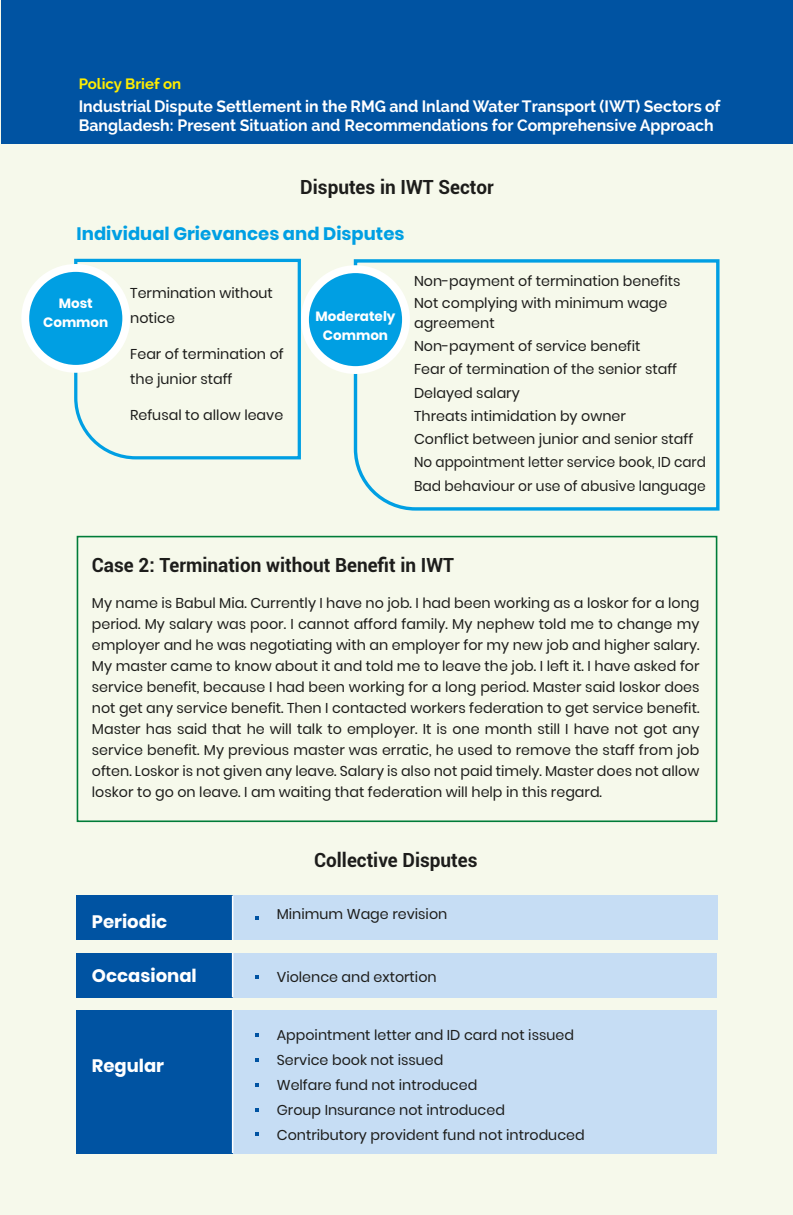
<style>
.page{position:relative;width:793px;height:1215px;background:#fff}
.page>*{position:absolute;margin:0;border:0;box-sizing:border-box;transform-origin:0 0}
.t1{font:700 19.5px "Roboto";color:#1d1d1b}
.t2{font:700 18px "Poppins";color:#009fe3}
.t3{font:700 18px "Poppins";color:#fff}
.t4{font:700 16.5px/18.6px "Raleway";color:#fff;scale:.96 1}
.t5{font:700 15px "Raleway";color:#ffed00}
.t6{font:14.25px/21px "Poppins";color:#1d1d1b}
.t7{font:700 13.5px/19px "Poppins";color:#fff;text-align:center}
</style>
<div class="page">
<div style="left:1px;top:1px;width:791px;height:1214px;background:#f6f9eb"></div>
<svg style="left:74px;top:258px;width:227px;height:202px"></svg>
<div style="left:21px;top:264px;width:109px;height:109px;background:#fff;border-radius:50%"></div>
<div style="left:29px;top:272px;width:93px;height:93px;background:#009fe3;border-radius:50%"></div>
<svg style="left:353px;top:259px;width:367px;height:252px"></svg>
<div style="left:301px;top:265px;width:108px;height:109px;background:#fff;border-radius:50%"></div>
<div style="left:309px;top:273px;width:93px;height:93px;background:#009fe3;border-radius:50%"></div>
<div style="left:77px;top:536px;width:639px;height:286px;border:2px solid #007c38"></div>
<div style="left:76px;top:896px;width:641px;height:44px;background:#c6ddf4"></div>
<div style="left:76px;top:953px;width:156px;height:44px;background:#0053a2"></div>
<div style="left:76px;top:1010px;width:156px;height:143px;background:#0053a2"></div>
<div style="left:232px;top:953px;width:484px;height:44px;background:#c6ddf4"></div>
<div style="left:232px;top:1010px;width:484px;height:143px;background:#c6ddf4"></div>
<div style="left:76px;top:896px;width:156px;height:44px;background:#0053a2"></div>
<hr style="left:232px;top:896px;width:1px;height:44px;background:#fff">
<svg style="left:255px;top:916px;width:4px;height:4px"></svg>
<div style="left:1px;top:0;width:791px;height:143px;background:#0053a2"></div>
<hr style="left:232px;top:953px;width:1px;height:44px;background:#fff">
<hr style="left:232px;top:1010px;width:1px;height:143px;background:#fff">
<svg style="left:255px;top:1033px;width:4px;height:4px"></svg>
<svg style="left:255px;top:1058px;width:4px;height:4px"></svg>
<svg style="left:255px;top:1083px;width:4px;height:4px"></svg>
<svg style="left:255px;top:1108px;width:4px;height:3px"></svg>
<svg style="left:255px;top:1133px;width:4px;height:3px"></svg>
<svg style="left:255px;top:975px;width:4px;height:4px"></svg>
<p class="t5" style="left:79px;top:75px;width:104px">Policy Brief on</p>
<p class="t4" style="left:79px;top:97px;width:669px">Industrial Dispute Settlement in the RMG and Inland Water Transport (IWT) Sectors of<br>Bangladesh: Present Situation and Recommendations for Comprehensive Approach</p>
<h1 class="t1" style="left:300px;top:173px;width:195px">Disputes in IWT Sector</h1>
<p class="t2" style="left:77px;top:223px;width:329px">Individual Grievances and Disputes</p>
<p class="t7" style="left:43px;top:293px;width:67px">Most<br>Common</p>
<p class="t6" style="left:130px;top:281px;width:144px;line-height:25px">Termination without notice</p>
<p class="t6" style="left:130px;top:342px;width:155px;line-height:25px">Fear of termination of the junior staff</p>
<p class="t6" style="left:130px;top:404px;width:154px">Refusal to allow leave</p>
<p class="t7" style="left:315px;top:307px;width:81px">Moderately<br>Common</p>
<p class="t6" style="left:414px;top:270px;width:268px;line-height:22.5px">Non-payment of termination benefits<br>Not complying with minimum wage</p>
<p class="t6" style="left:414px;top:311px;width:293px;line-height:23.2px">agreement<br>Non-payment of service benefit<br>Fear of termination of the senior staff<br>Delayed salary<br>Threats intimidation by owner<br>Conflict between junior and senior staff<br>No appointment letter service book, ID card<br>Bad behaviour or use of abusive language</p>
<h1 class="t1" style="left:92px;top:551px;width:363px">Case 2: Termination without Benefit in IWT</h1>
<p class="t6" style="left:92px;top:593px;width:608px;text-align:justify">My name is Babul Mia. Currently I have no job. I had been working as a loskor for a long period. My salary was poor. I cannot afford family. My nephew told me to change my employer and he was negotiating with an employer for my new job and higher salary.<br>My master came to know about it and told me to leave the job. I left it. I have asked for service benefit, because I had been working for a long period. Master said loskor does not get any service benefit. Then I contacted workers federation to get service benefit.<br>Master has said that he will talk to employer. It is one month still I have not got any service benefit. My previous master was erratic, he used to remove the staff from job often. Loskor is not given any leave. Salary is also not paid timely. Master does not allow loskor to go on leave. I am waiting that federation will help in this regard.</p>
<h1 class="t1" style="left:314px;top:846px;width:165px">Collective Disputes</h1>
<p class="t3" style="left:92px;top:911px;width:77px">Periodic</p>
<p class="t6" style="left:276px;top:904px;width:172px">Minimum Wage revision</p>
<p class="t3" style="left:92px;top:965px;width:106px">Occasional</p>
<p class="t3" style="left:92px;top:1055px;width:74px">Regular</p>
<p class="t6" style="left:276px;top:966px;width:161px">Violence and extortion</p>
<p class="t6" style="left:276px;top:1023px;width:309px;line-height:25px">Appointment letter and ID card not issued Service book not issued<br>Welfare fund not introduced<br>Group Insurance not introduced Contributory provident fund not introduced</p>
</div>
